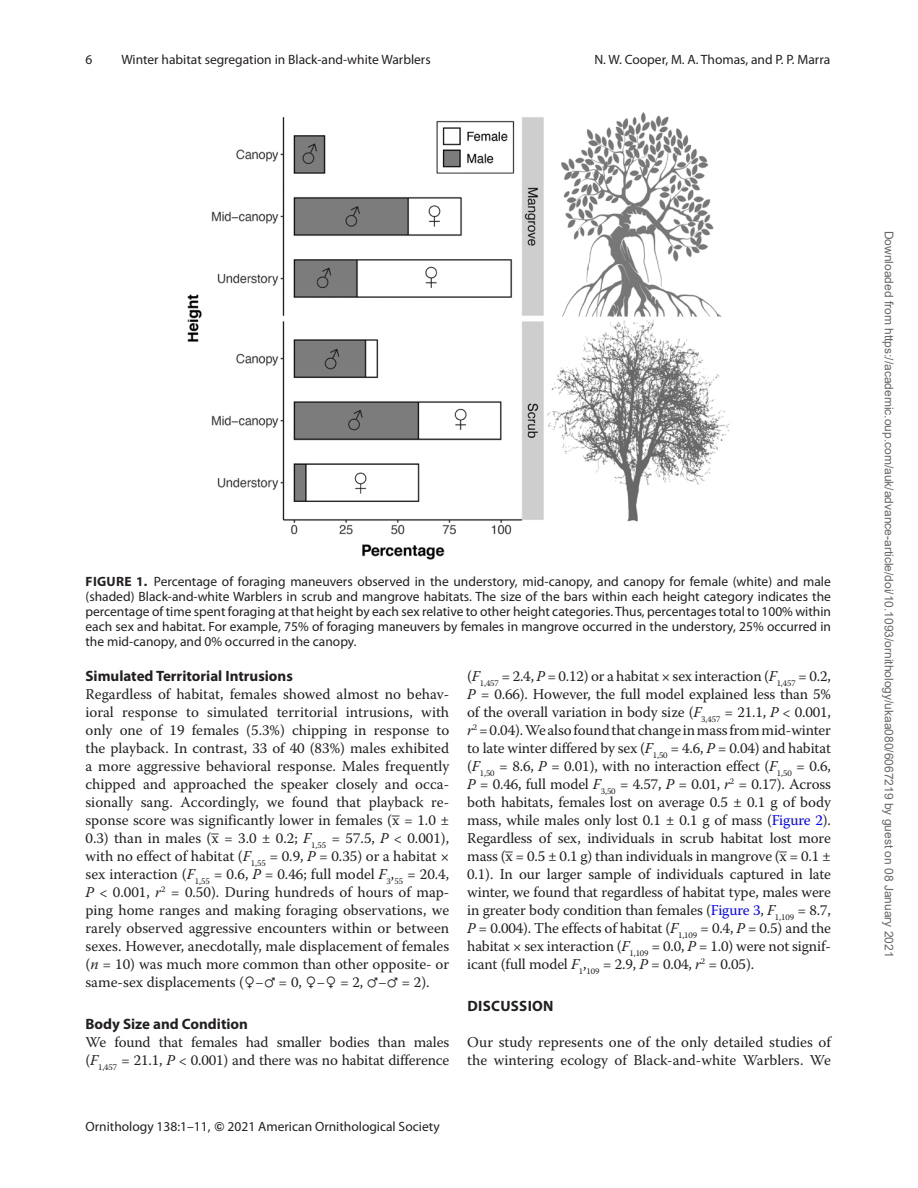
<style>
.page{position:relative;width:918px;height:1188px;background:#fff}
.page>*{position:absolute;margin:0;border:0;box-sizing:border-box;transform-origin:0 0}
.t1{font:42px "Bradley Hand ITC Std";color:#231f20}
.t2{font:15px/18px "Warnock Pro";letter-spacing:-.005em;color:#231f20;text-align:justify}
.t3{font:700 15px "Myriad Pro";color:#231f20}
.t4{font:700 15px "Myriad Pro";letter-spacing:.02em;color:#231f20}
.t5{font:15px "Gandhari Unicode";color:#231f20}
.t6{font:13.5px/15px "Myriad Pro";color:#231f20;text-align:justify}
.t7{font:12px "Arial";color:#666}
.s1{font-weight:700}
.s2{font-family:"Gandhari Unicode"}
.s3{font-style:italic}
.s4{font-family:"Arial Unicode MS"}
.s5{color:#00f}
</style>
<div class="page">
<img style="left:187px;top:112px;width:542px;height:448px">
<p class="t6" style="left:86px;top:52px;width:8px">6</p>
<p class="t6" style="left:121px;top:52px;width:311px">Winter habitat segregation in Black-and-white Warblers</p>
<p class="t6" style="left:594px;top:52px;width:237px">N. W. Cooper, M. A. Thomas, and P. P. Marra</p>
<p class="t6" style="left:86px;top:574px;width:747px"><span class="s1">FIGURE 1.</span> Percentage of foraging maneuvers observed in the understory, mid-canopy, and canopy for female (white) and male (shaded) Black-and-white Warblers in scrub and mangrove habitats. The size of the bars within each height category indicates the percentage of time spent foraging at that height by each sex relative to other height categories. Thus, percentages total to 100% within each sex and habitat. For example, 75% of foraging maneuvers by females in mangrove occurred in the understory, 25% occurred in the mid-canopy, and 0% occurred in the canopy.</p>
<p class="t3" style="left:86px;top:667px;width:209px">Simulated Territorial Intrusions</p>
<p class="t2" style="left:85px;top:685px;width:365px">Regardless of habitat, females showed almost no behav&shy;ioral response to simulated territorial intrusions, with only one of 19 females (5.3%) chipping in response to the playback. In contrast, 33 of 40 (83%) males exhibited a more aggressive behavioral response. Males frequently chipped and approached the speaker closely and occa&shy;sionally sang. Accordingly, we found that playback re&shy;sponse score was significantly lower in females (x<span class="s2">̅</span>= 1.0 ± 0.3) than in males (x<span class="s2">̅</span>= 3.0 ± 0.2; <span class="s3">F</span><sub>1,55</sub> = 57.5, <span class="s3">P</span> &lt; 0.001), with no effect of habitat (<span class="s3">F</span><sub>1,55</sub> = 0.9, <span class="s3">P</span> = 0.35) or a habitat × sex interaction (<span class="s3">F</span><sub>1,55</sub> = 0.6, <span class="s3">P</span> = 0.46; full model <span class="s3">F</span><sub>3</sub>,<sub>55</sub> = 20.4, <span class="s3">P</span> &lt; 0.001, <span class="s3">r</span><sup>2</sup> = 0.50). During hundreds of hours of map&shy;ping home ranges and making foraging observations, we rarely observed aggressive encounters within or between sexes. However, anecdotally, male displacement of females (<span class="s3">n</span> = 10) was much more common than other opposite- or same-sex displacements (<span class="s4">♀</span>−<span class="s4">♂</span> = 0, <span class="s4">♀</span>−<span class="s4">♀</span> = 2, <span class="s4">♂</span>−<span class="s4">♂</span> = 2).</p>
<p class="t3" style="left:85px;top:1015px;width:164px">Body Size and Condition</p>
<p class="t2" style="left:85px;top:1033px;width:365px">We found that females had smaller bodies than males (<span class="s3">F</span><sub>1,457</sub> = 21.1, <span class="s3">P</span> &lt; 0.001) and there was no habitat difference</p>
<p class="t2" style="left:467px;top:666px;width:365px">(<span class="s3">F</span><sub>1,457</sub> = 2.4, <span class="s3">P</span> = 0.12) or a habitat × sex interaction (<span class="s3">F</span><sub>1,457</sub> = 0.2, <span class="s3">P</span> = 0.66). However, the full model explained less than 5% of the overall variation in body size (<span class="s3">F</span><sub>3,457</sub> = 21.1, <span class="s3">P</span> &lt; 0.001, <span class="s3">r</span><sup>2</sup> = 0.04). We also found that change in mass from mid-winter to late winter differed by sex (<span class="s3">F</span><sub>1,50</sub> = 4.6, <span class="s3">P</span> = 0.04) and habitat (<span class="s3">F</span><sub>1,50</sub> = 8.6, <span class="s3">P</span> = 0.01), with no interaction effect (<span class="s3">F</span><sub>1,50</sub> = 0.6, <span class="s3">P</span> = 0.46, full model <span class="s3">F</span><sub>3,50</sub> = 4.57, <span class="s3">P</span> = 0.01, <span class="s3">r</span><sup>2</sup> = 0.17). Across both habitats, females lost on average 0.5 ± 0.1 g of body mass, while males only lost 0.1 ± 0.1 g of mass (<span class="s5">Figure 2</span>).<br>Regardless of sex, individuals in scrub habitat lost more mass (x = 0.5 ± 0.1 g) than individuals in mangrove (x = 0.1 ±</p>
<p class="t5" style="left:513px;top:846px;width:9px">̅</p>
<p class="t5" style="left:787px;top:846px;width:9px">̅</p>
<p class="t2" style="left:467px;top:864px;width:365px">0.1). In our larger sample of individuals captured in late winter, we found that regardless of habitat type, males were in greater body condition than females (<span class="s5">Figure 3</span>, <span class="s3">F</span><sub>1,109</sub> = 8.7, <span class="s3">P</span> = 0.004). The effects of habitat (<span class="s3">F</span><sub>1,109</sub> = 0.4, <span class="s3">P</span> = 0.5) and the habitat × sex interaction (<span class="s3">F</span><sub>1,109</sub> = 0.0, <span class="s3">P</span> = 1.0) were not signif&shy;icant (full model <span class="s3">F</span><sub>1</sub>,<sub>109</sub> = 2.9, <span class="s3">P</span> = 0.04, <span class="s3">r</span><sup>2</sup> = 0.05).</p>
<p class="t4" style="left:467px;top:997px;width:88px">DISCUSSION</p>
<p class="t2" style="left:467px;top:1032px;width:365px">Our study represents one of the only detailed studies of the wintering ecology of Black-and-white Warblers. We</p>
<p class="t6" style="left:86px;top:1119px;width:127px">Ornithology 138:1–11,</p>
<h1 class="t1" style="left:213px;top:1116px;width:13px">©</h1>
<p class="t6" style="left:228px;top:1119px;width:214px">2021 American Ornithological Society</p>
<p class="t7" style="left:893px;top:231px;width:728px;rotate:90deg">Downloaded from https://academic.oup.com/auk/advance-article/doi/10.1093/ornithology/ukaa080/6067219 by guest on 08 January 2021</p>
</div>
